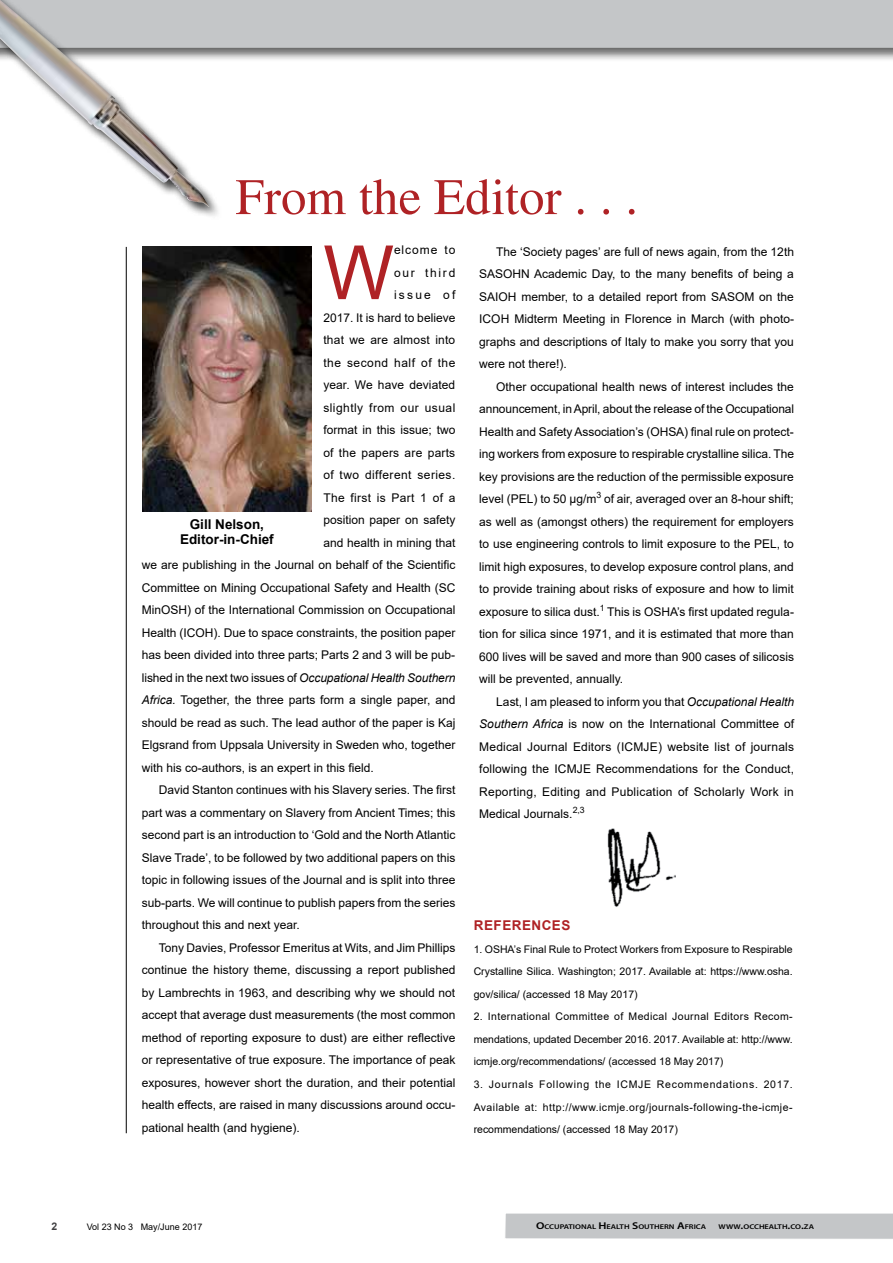
<style>
.page{position:relative;width:893px;height:1263px;background:#fff}
.page>*{position:absolute;margin:0;border:0;box-sizing:border-box;transform-origin:0 0}
.t1{font:74.85px "Arial";color:#af2225}
.t2{font:51px "Times";color:#af2225}
.t3{font:700 13.5px/15px "Arial";color:#000;text-align:center}
.t4{font:700 13.5px "Arial";letter-spacing:.035em;color:#af2225}
.t5{font:12px/22.5px "Arial";color:#000;text-align:justify}
.t6{font:12px "Arial";letter-spacing:.04em;color:#000}
.t7{font:12px "Arial";letter-spacing:.035em;color:#000}
.t8{font:12px "Arial";letter-spacing:.02em;color:#000}
.t9{font:12px "Arial";letter-spacing:.03em;color:#000}
.t10{font:12px "Arial";letter-spacing:.08em;color:#000}
.t11{font:12px "Arial";letter-spacing:.145em;color:#000}
.t12{font:10.5px/22.5px "Arial";color:#000;text-align:justify}
.t13{font:700 10.5px "Arial";color:#414042}
.t14{font:9px "Arial";color:#000}
.t15{font:600 6.9px "Myriad Pro";color:#000;scale:1.21 1}
.s1{font-style:italic}
.s2{font-size:9.9px}
</style>
<div class="page">
<div style="left:0;top:0;width:893px;height:62px;background:#000;opacity:.6"></div>
<div style="left:222px;top:0;width:671px;height:48px;background:#c4c6c8"></div>
<svg style="left:505px;top:1213px;width:388px;height:26px"></svg>
<img style="left:142px;top:247px;width:170px;height:265px">
<img style="left:607px;top:828px;width:69px;height:79px">
<div style="left:0;top:0;width:222px;height:220px;background:#000;opacity:.75"></div>
<img style="left:0;top:0;width:210px;height:207px">
<hr style="left:126px;top:247px;width:1px;height:886px;background:#000">
<h2 class="t2" style="left:236px;top:167px;width:404px">From the Editor . . .</h2>
<h1 class="t1" style="left:323px;top:221px;width:72px">W</h1>
<p class="t10" style="left:394px;top:242px;width:63px">elcome to</p>
<p class="t5" style="left:479px;top:240px;width:316px;text-indent:17px">The ‘Society pages’ are full of news again, from the 12th SASOHN Academic Day, to the many benefits of being a SAIOH member, to a detailed report from SASOM on the ICOH Midterm Meeting in Florence in March (with photo&shy;graphs and descriptions of Italy to make you sorry that you were not there!).</p>
<p class="t5" style="left:479px;top:375px;width:316px;text-indent:17px">Other occupational health news of interest includes the announcement, in April, about the release of the Occupational Health and Safety Association’s (OHSA) final rule on protect&shy;ing workers from exposure to respirable crystalline silica. The key provisions are the reduction of the permissible exposure level (PEL) to 50 µg/m<sup>3</sup> of air, averaged over an 8-hour shift; as well as (amongst others) the requirement for employers to use engineering controls to limit exposure to the PEL, to limit high exposures, to develop exposure control plans, and to provide training about risks of exposure and how to limit exposure to silica dust.<sup>1</sup> This is OSHA’s first updated regula&shy;tion for silica since 1971, and it is estimated that more than 600 lives will be saved and more than 900 cases of silicosis will be prevented, annually.</p>
<p class="t5" style="left:479px;top:690px;width:316px;text-indent:17px">Last, I am pleased to inform you that <span class="s1">Occupational Health Southern Africa</span> is now on the International Committee of Medical Journal Editors (ICMJE) website list of journals following the ICMJE Recommendations for the Conduct, Reporting, Editing and Publication of Scholarly Work in Medical Journals.<sup>2,3</sup></p>
<p class="t11" style="left:394px;top:264px;width:63px">our third</p>
<p class="t5" style="left:394px;top:284px;width:63px">issue of</p>
<p class="t5" style="left:323px;top:306px;width:133px">2017. It is hard to believe</p>
<p class="t8" style="left:323px;top:332px;width:133px">that we are almost into</p>
<p class="t6" style="left:323px;top:354px;width:133px">the second half of the</p>
<p class="t5" style="left:323px;top:374px;width:133px">year. We have deviated</p>
<p class="t6" style="left:323px;top:399px;width:133px">slightly from our usual</p>
<p class="t5" style="left:323px;top:419px;width:133px">format in this issue; two</p>
<p class="t5" style="left:323px;top:441px;width:133px">of the papers are parts</p>
<p class="t7" style="left:323px;top:467px;width:134px">of two different series.</p>
<p class="t9" style="left:323px;top:489px;width:134px">The first is Part 1 of a</p>
<p class="t5" style="left:323px;top:509px;width:133px">position paper on safety</p>
<p class="t5" style="left:323px;top:531px;width:133px">and health in mining that</p>
<p class="t5" style="left:142px;top:554px;width:315px">we are publishing in the Journal on behalf of the Scientific</p>
<p class="t5" style="left:142px;top:576px;width:315px">Committee on Mining Occupational Safety and Health (SC</p>
<p class="t5" style="left:142px;top:599px;width:315px">MinOSH) of the International Commission on Occupational</p>
<p class="t5" style="left:142px;top:621px;width:315px">Health (ICOH). Due to space constraints, the position paper</p>
<p class="t5" style="left:142px;top:644px;width:315px">has been divided into three parts; Parts 2 and 3 will be pub-</p>
<p class="t5" style="left:142px;top:666px;width:315px">lished in the next two issues of <span class="s1">Occupational Health Southern</span></p>
<p class="t5" style="left:142px;top:689px;width:315px"><span class="s1">Africa.</span> Together, the three parts form a single paper, and</p>
<p class="t5" style="left:142px;top:711px;width:315px">should be read as such. The lead author of the paper is Kaj</p>
<p class="t5" style="left:142px;top:734px;width:315px">Elgsrand from Uppsala University in Sweden who, together</p>
<p class="t5" style="left:142px;top:756px;width:234px">with his co-authors, is an expert in this field.</p>
<p class="t5" style="left:159px;top:779px;width:298px">David Stanton continues with his Slavery series. The first</p>
<p class="t5" style="left:142px;top:801px;width:315px">part was a commentary on Slavery from Ancient Times; this</p>
<p class="t5" style="left:142px;top:824px;width:315px">second part is an introduction to ‘Gold and the North Atlantic</p>
<p class="t5" style="left:142px;top:846px;width:315px">Slave Trade’, to be followed by two additional papers on this</p>
<p class="t5" style="left:142px;top:869px;width:315px">topic in following issues of the Journal and is split into three</p>
<p class="t5" style="left:142px;top:891px;width:315px">sub-parts. We will continue to publish papers from the series</p>
<p class="t5" style="left:142px;top:914px;width:160px">throughout this and next year.</p>
<p class="t5" style="left:159px;top:936px;width:298px">Tony Davies, Professor Emeritus at Wits, and Jim Phillips</p>
<p class="t5" style="left:142px;top:959px;width:315px">continue the history theme, discussing a report published</p>
<p class="t5" style="left:142px;top:981px;width:315px">by Lambrechts in 1963, and describing why we should not</p>
<p class="t5" style="left:142px;top:1004px;width:315px">accept that average dust measurements (the most common</p>
<p class="t5" style="left:142px;top:1026px;width:315px">method of reporting exposure to dust) are either reflective</p>
<p class="t5" style="left:142px;top:1049px;width:315px">or representative of true exposure. The importance of peak</p>
<p class="t5" style="left:142px;top:1071px;width:315px">exposures, however short the duration, and their potential</p>
<p class="t5" style="left:142px;top:1094px;width:315px">health effects, are raised in many discussions around occu-</p>
<p class="t5" style="left:142px;top:1116px;width:160px">pational health (and hygiene).</p>
<p class="t3" style="left:180px;top:517px;width:95px">Gill Nelson,<br>Editor-in-Chief</p>
<p class="t4" style="left:474px;top:916px;width:98px">REFERENCES</p>
<p class="t12" style="left:474px;top:938px;width:321px">1. OSHA’s Final Rule to Protect Workers from Exposure to Respirable Crystalline Silica. Washington; 2017. Available at: https://www.osha. gov/silica/ (accessed 18 May 2017)</p>
<p class="t12" style="left:474px;top:1005px;width:321px">2. International Committee of Medical Journal Editors Recom&shy;mendations, updated December 2016. 2017. Available at: http://www. icmje.org/recommendations/ (accessed 18 May 2017)</p>
<p class="t12" style="left:474px;top:1073px;width:321px">3. Journals Following the ICMJE Recommendations. 2017.<br>Available at: http://www.icmje.org/journals-following-the-icmje&shy;recommendations/ (accessed 18 May 2017)</p>
<p class="t13" style="left:51px;top:1219px;width:7px">2</p>
<p class="t14" style="left:87px;top:1220px;width:117px">Vol 23 No 3 May/June 2017</p>
<p class="t15" style="left:536px;top:1222px;width:142px"><span class="s2">O</span>CCUPATIONAL <span class="s2">H</span>EALTH <span class="s2">S</span>OUTHERN <span class="s2">A</span>FRICA</p>
<p class="t15" style="left:719px;top:1222px;width:80px">WWW<span class="s2">.</span>OCCHEALTH<span class="s2">.</span>CO<span class="s2">.</span>ZA</p>
</div>
